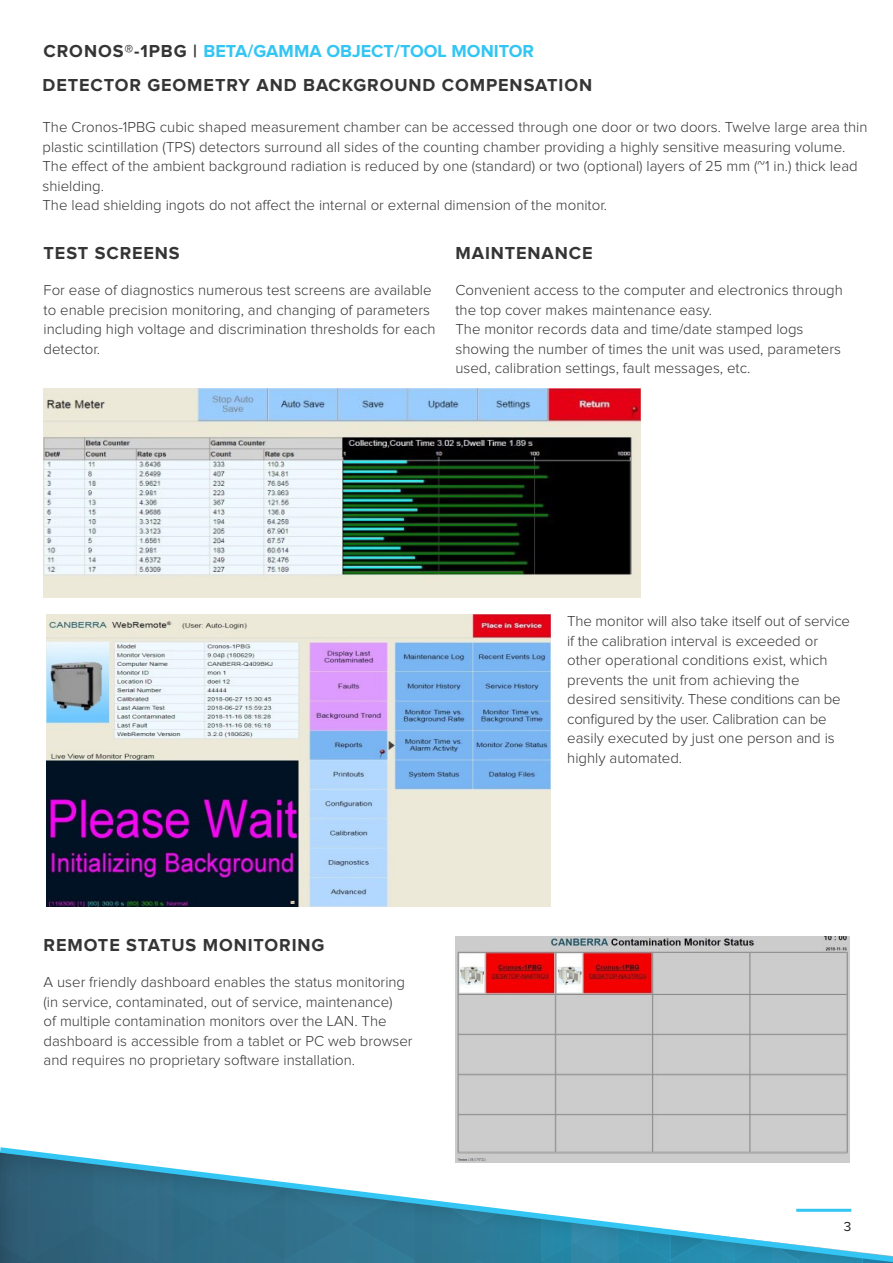
<style>
.page{position:relative;width:893px;height:1263px;background:#fff}
.page>*{position:absolute;margin:0;border:0;box-sizing:border-box;transform-origin:0 0}
.Characteristic_-_Sma{font:700 18px "Proxima Nova";letter-spacing:.05em;color:#363536}
.Small_Header_Grey{font:700 18px "Proxima Nova";color:#33c5f3}
.Small_Header_Grey-2{font:700 18px "Proxima Nova";letter-spacing:.05em;color:#363536}
.Body_Copy{font:300 15px/19.5px "Proxima Nova";color:#363536}
.t1{font:13.5px "Proxima Nova";color:#231f20}
.s1{color:#363536}
</style>
<div class="page">
<svg style="left:0;top:1147px;width:893px;height:116px"></svg>
<img style="left:46px;top:614px;width:505px;height:292px">
<img style="left:44px;top:389px;width:596px;height:208px">
<img style="left:455px;top:936px;width:395px;height:227px">
<p class="Small_Header_Grey" style="left:44px;top:43px;width:492px"><span class="s1">CRONOS®-1PBG |</span> BETA/GAMMA OBJECT/TOOL MONITOR</p>
<p class="Small_Header_Grey-2" style="left:43px;top:77px;width:551px">DETECTOR GEOMETRY AND BACKGROUND COMPENSATION</p>
<p class="Body_Copy" style="left:43px;top:118px;width:826px">The Cronos-1PBG cubic shaped measurement chamber can be accessed through one door or two doors. Twelve large area thin plastic scintillation (TPS) detectors surround all sides of the counting chamber providing a highly sensitive measuring volume.</p>
<p class="Body_Copy" style="left:43px;top:157px;width:817px">The effect of the ambient background radiation is reduced by one (standard) or two (optional) layers of 25 mm (~1 in.) thick lead shielding.</p>
<p class="Body_Copy" style="left:43px;top:196px;width:566px">The lead shielding ingots do not affect the internal or external dimension of the monitor.</p>
<p class="Characteristic_-_Sma" style="left:44px;top:244px;width:138px">TEST SCREENS</p>
<p class="Body_Copy" style="left:44px;top:281px;width:393px">For ease of diagnostics numerous test screens are available to enable precision monitoring, and changing of parameters including high voltage and discrimination thresholds for each detector.</p>
<p class="Characteristic_-_Sma" style="left:455px;top:244px;width:139px">MAINTENANCE</p>
<p class="Body_Copy" style="left:455px;top:281px;width:389px">Convenient access to the computer and electronics through the top cover makes maintenance easy.</p>
<p class="Body_Copy" style="left:455px;top:320px;width:387px">The monitor records data and time/date stamped logs showing the number of times the unit was used, parameters used, calibration settings, fault messages, etc.</p>
<p class="Characteristic_-_Sma" style="left:44px;top:936px;width:282px">REMOTE STATUS MONITORING</p>
<p class="Body_Copy" style="left:44px;top:973px;width:370px">A user friendly dashboard enables the status monitoring (in service, contaminated, out of service, maintenance)<br>of multiple contamination monitors over the LAN. The dashboard is accessible from a tablet or PC web browser and requires no proprietary software installation.</p>
<p class="Body_Copy" style="left:567px;top:612px;width:284px">The monitor will also take itself out of service if the calibration interval is exceeded or other operational conditions exist, which prevents the unit from achieving the desired sensitivity. These conditions can be configured by the user. Calibration can be easily executed by just one person and is highly automated.</p>
<p class="t1" style="left:844px;top:1220px;width:9px">3</p>
</div>
